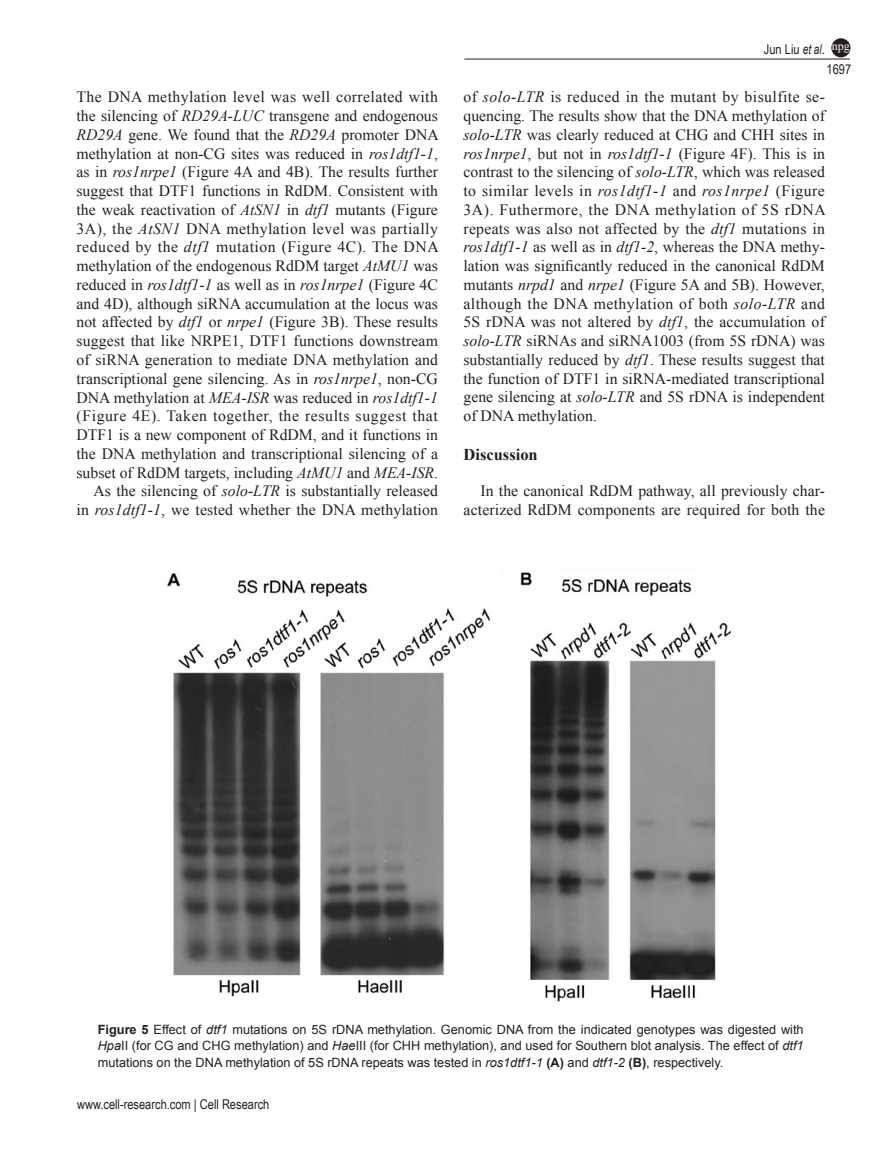
<style>
.page{position:relative;width:893px;height:1170px;background:#fff}
.page>*{position:absolute;margin:0;border:0;box-sizing:border-box;transform-origin:0 0}
.t1{font:700 16.5px "Times New Roman";color:#231f20}
.t2{font:15.75px/18.8px "Times New Roman";color:#231f20;text-align:right}
.t3{font:13.5px "Arial Narrow";color:#231f20}
.t4{font:12.75px/16.5px "Arial";color:#231f20;text-align:justify}
.t5{font:12px "Times New Roman";color:#fff}
.s1{font-family:"Arial";font-style:italic}
.s2{font-style:italic}
.s3{font-weight:700}
</style>
<div class="page">
<hr style="left:464px;top:59px;width:386px;height:1px;background:#231f20">
<div style="left:832px;top:39px;width:18px;height:18px;background:#231f20;border-radius:50%"></div>
<div style="left:831px;top:38px;width:19px;height:19px;border:2px solid #231f20;border-radius:50%"></div>
<img style="left:167px;top:572px;width:564px;height:430px">
<p class="t5" style="left:832px;top:38px;width:19px">npg</p>
<p class="t3" style="left:764px;top:40px;width:63px">Jun Liu <span class="s1">et al.</span></p>
<p class="t3" style="left:826px;top:59px;width:26px">1697</p>
<p class="t2" style="left:77px;top:88px;width:364px">The DNA methylation level was well correlated with the silencing of <span class="s2">RD29A-LUC</span> transgene and endogenous <span class="s2">RD29A</span> gene. We found that the <span class="s2">RD29A</span> promoter DNA methylation at non-CG sites was reduced in <span class="s2">ros1dtf1-1</span>, as in <span class="s2">ros1nrpe1</span> (Figure 4A and 4B). The results further suggest that DTF1 functions in RdDM. Consistent with the weak reactivation of <span class="s2">AtSN1</span> in <span class="s2">dtf1</span> mutants (Figure 3A), the <span class="s2">AtSN1</span> DNA methylation level was partially reduced by the <span class="s2">dtf1</span> mutation (Figure 4C). The DNA methylation of the endogenous RdDM target <span class="s2">AtMU1</span> was reduced in <span class="s2">ros1dtf1-1</span> as well as in <span class="s2">ros1nrpe1</span> (Figure 4C and 4D), although siRNA accumulation at the locus was not affected by <span class="s2">dtf1</span> or <span class="s2">nrpe1</span> (Figure 3B). These results suggest that like NRPE1, DTF1 functions downstream of siRNA generation to mediate DNA methylation and transcriptional gene silencing. As in <span class="s2">ros1nrpe1</span>, non-CG DNA methylation at <span class="s2">MEA-ISR</span> was reduced in <span class="s2">ros1dtf1-1 </span>(Figure 4E). Taken together, the results suggest that DTF1 is a new component of RdDM, and it functions in the DNA methylation and transcriptional silencing of a subset of RdDM targets, including <span class="s2">AtMU1</span> and <span class="s2">MEA-ISR</span>.<br>As the silencing of <span class="s2">solo-LTR</span> is substantially released<br>in <span class="s2">ros1dtf1-1</span>, we tested whether the DNA methylation</p>
<p class="t2" style="left:463px;top:87px;width:364px;text-align:justify">of <span class="s2">solo-LTR</span> is reduced in the mutant by bisulfite se&shy;quencing. The results show that the DNA methylation of <span class="s2">solo-LTR</span> was clearly reduced at CHG and CHH sites in <span class="s2">ros1nrpe1</span>, but not in <span class="s2">ros1dtf1-1</span> (Figure 4F). This is in contrast to the silencing of <span class="s2">solo-LTR</span>, which was released to similar levels in <span class="s2">ros1dtf1-1</span> and <span class="s2">ros1nrpe1</span> (Figure 3A). Futhermore, the DNA methylation of 5S rDNA repeats was also not affected by the <span class="s2">dtf1</span> mutations in <span class="s2">ros1dtf1-1</span> as well as in <span class="s2">dtf1-2</span>, whereas the DNA methy&shy;lation was significantly reduced in the canonical RdDM mutants <span class="s2">nrpd1</span> and <span class="s2">nrpe1</span> (Figure 5A and 5B). However, although the DNA methylation of both <span class="s2">solo-LTR</span> and 5S rDNA was not altered by <span class="s2">dtf1</span>, the accumulation of <span class="s2">solo-LTR</span> siRNAs and siRNA1003 (from 5S rDNA) was substantially reduced by <span class="s2">dtf1</span>. These results suggest that the function of DTF1 in siRNA-mediated transcriptional gene silencing at <span class="s2">solo-LTR</span> and 5S rDNA is independent of DNA methylation.</p>
<p class="t1" style="left:463px;top:442px;width:76px">Discussion</p>
<p class="t2" style="left:463px;top:481px;width:363px">In the canonical RdDM pathway, all previously char&shy;acterized RdDM components are required for both the</p>
<p class="t4" style="left:98px;top:1020px;width:707px"><span class="s3">Figure 5</span> Effect of <span class="s2">dtf1</span> mutations on 5S rDNA methylation. Genomic DNA from the indicated genotypes was digested with <span class="s2">Hpa</span>II (for CG and CHG methylation) and <span class="s2">Hae</span>III (for CHH methylation), and used for Southern blot analysis. The effect of <span class="s2">dtf1 </span>mutations on the DNA methylation of 5S rDNA repeats was tested in <span class="s2">ros1dtf1-1</span> <span class="s3">(A)</span> and <span class="s2">dtf1-2</span> <span class="s3">(B)</span>, respectively.</p>
<p class="t3" style="left:77px;top:1094px;width:194px">www.cell-research.com | Cell Research</p>
</div>
